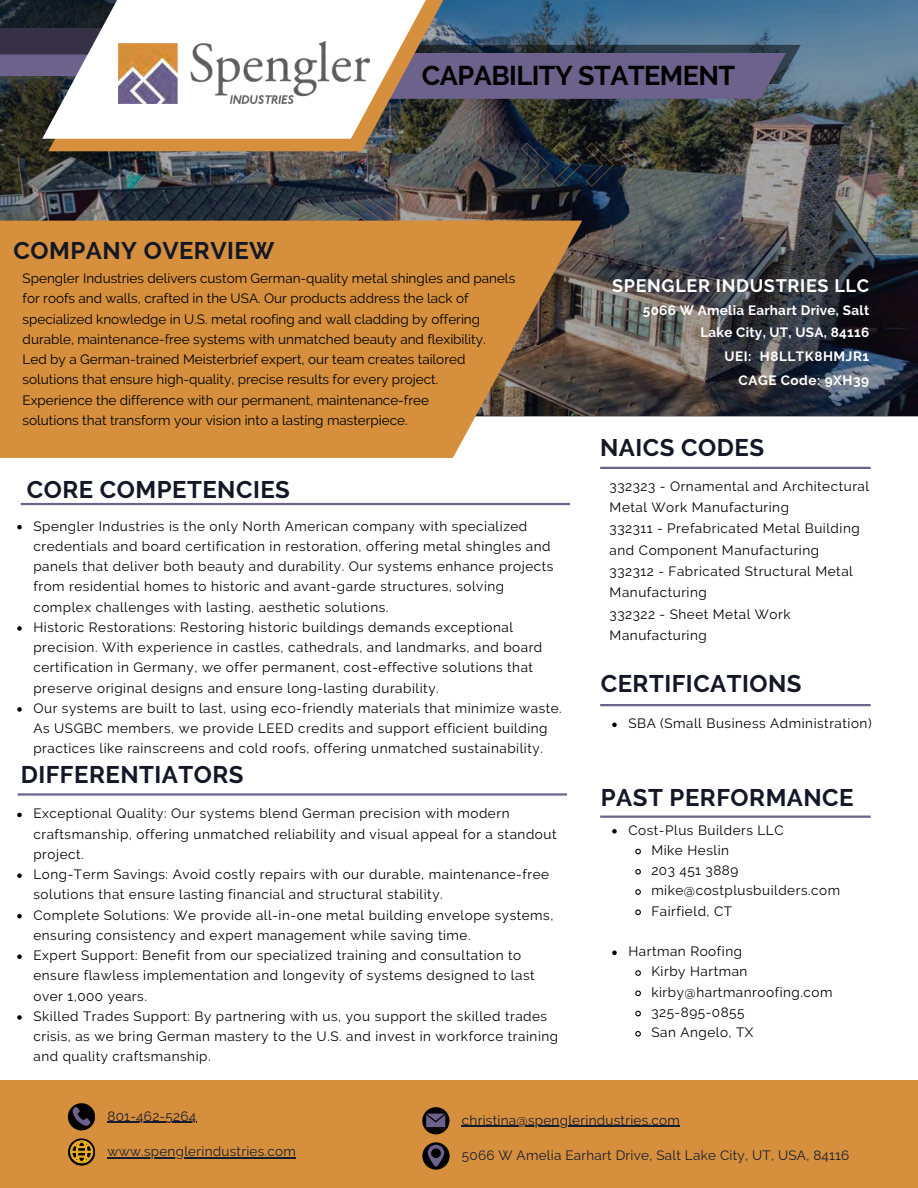
<style>
.page{position:relative;width:918px;height:1188px;background:#fff}
.page>*{position:absolute;margin:0;border:0;box-sizing:border-box;transform-origin:0 0}
.t1{font:700 27px "Raleway";letter-spacing:-.02em;color:#000}
.t2{font:700 24px "Raleway";letter-spacing:.02em;color:#131726}
.t3{font:700 18px "Raleway";letter-spacing:.04em;color:#fff}
.t4{font:13.5px/20.2px "Raleway";letter-spacing:.04em;color:#000}
.t5{font:13.5px/20.2px "Raleway";color:#000}
.t6{font:13.5px "Raleway";letter-spacing:.02em;color:#181d30}
.t7{font:700 13.5px/21.3px "Raleway";letter-spacing:.02em;color:#fff;text-align:right}
.t8{font:700 13.5px "Raleway";letter-spacing:.04em;color:#fff}
</style>
<div class="page">
<img style="left:0;top:0;width:918px;height:416px">
<div style="left:0;top:1080px;width:918px;height:108px;background:#d68f3c"></div>
<svg style="left:68px;top:1138px;width:27px;height:27px"></svg>
<svg style="left:70px;top:1140px;width:23px;height:23px"></svg>
<svg style="left:422px;top:1142px;width:27px;height:27px"></svg>
<svg style="left:428px;top:1145px;width:16px;height:22px"></svg>
<svg style="left:422px;top:1107px;width:27px;height:27px"></svg>
<svg style="left:426px;top:1114px;width:19px;height:13px"></svg>
<div style="left:68px;top:1103px;width:27px;height:27px;background:#000;border-radius:50%"></div>
<svg style="left:73px;top:1107px;width:18px;height:19px"></svg>
<svg style="left:0;top:0;width:801px;height:99px;background:#4e5e80"></svg>
<svg style="left:48px;top:0;width:399px;height:151px;background:#9d7549"></svg>
<svg style="left:42px;top:0;width:392px;height:139px"></svg>
<svg style="left:801px;top:147px;width:37px;height:106px;background:#404249"></svg>
<svg style="left:521px;top:143px;width:125px;height:44px;background:#293036"></svg>
<svg style="left:0;top:221px;width:582px;height:237px;background:#cd8d42"></svg>
<hr style="left:18px;top:793px;width:549px;height:3px;background:#6c628c">
<hr style="left:600px;top:467px;width:271px;height:2px;background:#6c628c">
<hr style="left:600px;top:704px;width:271px;height:2px;background:#6c628c">
<img style="left:119px;top:42px;width:251px;height:62px">
<svg style="left:17px;top:525px;width:5px;height:4px"></svg>
<svg style="left:17px;top:626px;width:5px;height:5px"></svg>
<svg style="left:17px;top:707px;width:5px;height:5px"></svg>
<hr style="left:600px;top:816px;width:271px;height:2px;background:#6c628c">
<hr style="left:21px;top:503px;width:549px;height:2px;background:#6c628c">
<svg style="left:612px;top:829px;width:5px;height:5px"></svg>
<svg style="left:635px;top:848px;width:6px;height:7px"></svg>
<svg style="left:635px;top:869px;width:6px;height:6px"></svg>
<svg style="left:635px;top:889px;width:6px;height:6px"></svg>
<svg style="left:635px;top:909px;width:6px;height:7px"></svg>
<svg style="left:612px;top:951px;width:5px;height:4px"></svg>
<svg style="left:635px;top:970px;width:6px;height:6px"></svg>
<svg style="left:635px;top:990px;width:6px;height:7px"></svg>
<svg style="left:635px;top:1010px;width:6px;height:7px"></svg>
<svg style="left:635px;top:1031px;width:6px;height:6px"></svg>
<svg style="left:17px;top:813px;width:5px;height:4px"></svg>
<svg style="left:17px;top:873px;width:5px;height:5px"></svg>
<svg style="left:17px;top:914px;width:5px;height:4px"></svg>
<svg style="left:17px;top:954px;width:5px;height:5px"></svg>
<svg style="left:17px;top:1015px;width:5px;height:5px"></svg>
<svg style="left:612px;top:723px;width:5px;height:4px"></svg>
<hr style="left:108px;top:1157px;width:188px;height:1px;background:#181d30">
<hr style="left:108px;top:1122px;width:89px;height:1px;background:#181d30">
<hr style="left:462px;top:1126px;width:218px;height:1px;background:#181d30">
<h2 class="t2" style="left:14px;top:236px;width:263px">COMPANY OVERVIEW</h2>
<h5 class="t1" style="left:422px;top:60px;width:315px">CAPABILITY STATEMENT</h5>
<p class="t5" style="left:23px;top:268px;width:494px">Spengler Industries delivers custom German-quality metal shingles and panels for roofs and walls, crafted in the USA. Our products address the lack of specialized knowledge in U.S. metal roofing and wall cladding by offering durable, maintenance-free systems with unmatched beauty and flexibility.</p>
<p class="t5" style="left:23px;top:349px;width:444px">Led by a German-trained Meisterbrief expert, our team creates tailored</p>
<p class="t5" style="left:23px;top:370px;width:417px">solutions that ensure high-quality, precise results for every project.</p>
<p class="t5" style="left:23px;top:390px;width:408px">Experience the difference with our permanent, maintenance-free</p>
<h2 class="t5" style="left:23px;top:410px;width:387px">solutions that transform your vision into a lasting masterpiece.</h2>
<h3 class="t2" style="left:27px;top:476px;width:265px">CORE COMPETENCIES</h3>
<h1 class="t4" style="left:33px;top:516px;width:521px">Spengler Industries is the only North American company with specialized credentials and board certification in restoration, offering metal shingles and panels that deliver both beauty and durability. Our systems enhance projects from residential homes to historic and avant-garde structures, solving complex challenges with lasting, aesthetic solutions.</h1>
<p class="t4" style="left:33px;top:617px;width:510px">Historic Restorations: Restoring historic buildings demands exceptional precision. With experience in castles, cathedrals, and landmarks, and board certification in Germany, we offer permanent, cost-effective solutions that preserve original designs and ensure long-lasting durability.</p>
<p class="t4" style="left:33px;top:698px;width:530px">Our systems are built to last, using eco-friendly materials that minimize waste.<br>As USGBC members, we provide LEED credits and support efficient building practices like rainscreens and cold roofs, offering unmatched sustainability.</p>
<p class="t2" style="left:21px;top:760px;width:224px">DIFFERENTIATORS</p>
<p class="t4" style="left:33px;top:803px;width:525px">Exceptional Quality: Our systems blend German precision with modern craftsmanship, offering unmatched reliability and visual appeal for a standout project.</p>
<p class="t4" style="left:33px;top:864px;width:517px">Long-Term Savings: Avoid costly repairs with our durable, maintenance-free solutions that ensure lasting financial and structural stability.</p>
<p class="t4" style="left:33px;top:905px;width:521px">Complete Solutions: We provide all-in-one metal building envelope systems, ensuring consistency and expert management while saving time.</p>
<p class="t4" style="left:33px;top:945px;width:503px">Expert Support: Benefit from our specialized training and consultation to ensure flawless implementation and longevity of systems designed to last over 1,000 years.</p>
<p class="t4" style="left:33px;top:1006px;width:526px">Skilled Trades Support: By partnering with us, you support the skilled trades crisis, as we bring German mastery to the U.S. and invest in workforce training and quality craftsmanship.</p>
<h4 class="t3" style="left:612px;top:275px;width:259px">SPENGLER INDUSTRIES LLC</h4>
<h2 class="t7" style="left:643px;top:300px;width:228px">5066 W Amelia Earhart Drive, Salt<br>Lake City, UT, USA, 84116</h2>
<p class="t8" style="left:725px;top:348px;width:146px">UEI: H8LLTK8HMJR1</p>
<h5 class="t8" style="left:739px;top:372px;width:132px">CAGE Code: 9XH39</h5>
<p class="t2" style="left:600px;top:434px;width:165px">NAICS CODES</p>
<p class="t4" style="left:610px;top:475px;width:261px;line-height:21.3px">332323 - Ornamental and Architectural<br>Metal Work Manufacturing</p>
<p class="t4" style="left:610px;top:518px;width:252px;line-height:21.3px">332311 - Prefabricated Metal Building and Component Manufacturing</p>
<p class="t4" style="left:610px;top:561px;width:245px;line-height:21.3px">332312 - Fabricated Structural Metal<br>Manufacturing</p>
<p class="t4" style="left:610px;top:603px;width:182px;line-height:21.3px">332322 - Sheet Metal Work<br>Manufacturing</p>
<p class="t2" style="left:601px;top:669px;width:202px">CERTIFICATIONS</p>
<p class="t4" style="left:628px;top:713px;width:245px">SBA (Small Business Administration)</p>
<h2 class="t2" style="left:601px;top:783px;width:254px">PAST PERFORMANCE</h2>
<p class="t4" style="left:628px;top:820px;width:157px">Cost-Plus Builders LLC</p>
<p class="t4" style="left:651px;top:840px;width:79px">Mike Heslin</p>
<p class="t4" style="left:651px;top:860px;width:88px">203 451 3889</p>
<p class="t4" style="left:651px;top:881px;width:190px">mike@costplusbuilders.com</p>
<p class="t4" style="left:651px;top:901px;width:82px">Fairfield, CT</p>
<p class="t4" style="left:628px;top:941px;width:115px">Hartman Roofing</p>
<p class="t4" style="left:651px;top:962px;width:98px">Kirby Hartman</p>
<h2 class="t4" style="left:651px;top:982px;width:183px">kirby@hartmanroofing.com</h2>
<p class="t4" style="left:651px;top:1002px;width:95px">325-895-0855</p>
<h2 class="t4" style="left:651px;top:1022px;width:104px">San Angelo, TX</h2>
<p class="t6" style="left:108px;top:1108px;width:90px">801-462-5264</p>
<p class="t6" style="left:108px;top:1143px;width:190px">www.spenglerindustries.com</p>
<p class="t6" style="left:462px;top:1112px;width:219px">christina@spenglerindustries.com</p>
<p class="t6" style="left:462px;top:1147px;width:389px">5066 W Amelia Earhart Drive, Salt Lake City, UT, USA, 84116</p>
</div>
